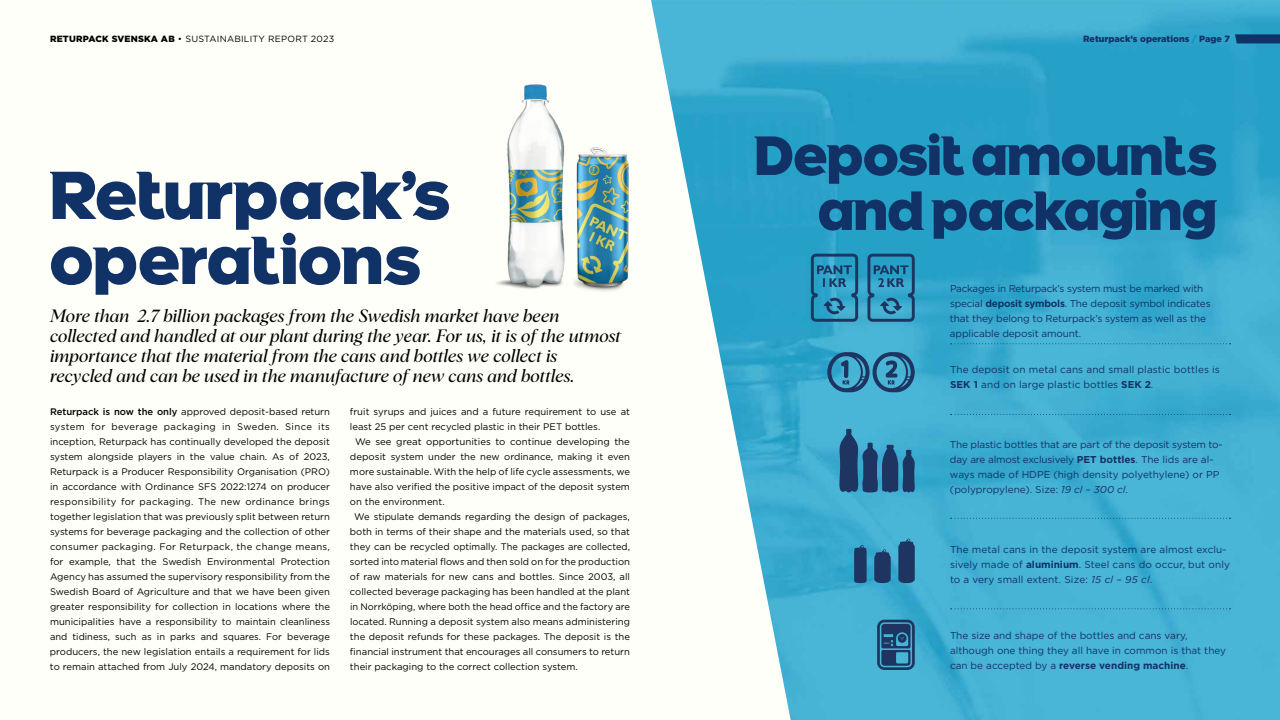
<style>
.page{position:relative;width:1280px;height:720px;background:#fff}
.page>*{position:absolute;margin:0;border:0;box-sizing:border-box;transform-origin:0 0}
.t1{font:900 67.5px/65px "Pantamera";color:#113266}
.t2{font:900 55px/55px "Pantamera";letter-spacing:-.01em;color:#113266;text-align:right}
.t3{font:italic 17.5px/20px "Albra";letter-spacing:.01em;color:#000}
.t4{font:10px/15px "Gotham";color:#113266}
.t5{font:10px/15px "Gotham";letter-spacing:-.02em;color:#113266}
.t6{font:9.5px/15px "Gotham";color:#000;text-align:justify}
.t7{font:9px "Gotham";letter-spacing:.025em;color:#000}
.t8{font:900 9px "Gotham";color:#113266}
.s1{font-weight:900}
.s2{font-weight:500}
.s3{color:#0094bf}
.s4{font-weight:700}
.s5{font-style:italic}
</style>
<div class="page">
<img style="left:791px;top:0;width:489px;height:720px">
<svg style="left:651px;top:0;width:140px;height:720px"></svg>
<img style="left:495px;top:84px;width:134px;height:208px">
<svg style="left:877px;top:620px;width:38px;height:50px"></svg>
<svg style="left:839px;top:429px;width:76px;height:63px"></svg>
<svg style="left:854px;top:545px;width:13px;height:38px"></svg>
<svg style="left:874px;top:549px;width:17px;height:34px"></svg>
<svg style="left:898px;top:539px;width:17px;height:44px"></svg>
<svg style="left:827px;top:352px;width:88px;height:40px"></svg>
<svg style="left:811px;top:254px;width:47px;height:68px"></svg>
<svg style="left:867px;top:254px;width:48px;height:68px"></svg>
<svg style="left:951px;top:343px;width:280px;height:1px"></svg>
<svg style="left:951px;top:414px;width:280px;height:1px"></svg>
<svg style="left:951px;top:518px;width:280px;height:1px"></svg>
<svg style="left:951px;top:608px;width:280px;height:1px"></svg>
<svg style="left:1235px;top:34px;width:45px;height:9px"></svg>
<p class="t7" style="left:50px;top:33px;width:286px"><span class="s1">RETURPACK SVENSKA AB</span> • SUSTAINABILITY REPORT 2023</p>
<h1 class="t1" style="left:50px;top:163px;width:402px">Returpack’s operations</h1>
<p class="t3" style="left:50px;top:305px;width:572px">More than 2.7 billion packages from the Swedish market have been collected and handled at our plant during the year. For us, it is of the utmost importance that the material from the cans and bottles we collect is recycled and can be used in the manufacture of new cans and bottles.</p>
<p class="t6" style="left:50px;top:404px;width:282px"><span class="s2">Returpack is now the only</span> approved deposit-based return system for beverage packaging in Sweden. Since its inception, Returpack has continually developed the deposit system alongside players in the value chain. As of 2023, Returpack is a Producer Responsibility Organisation (PRO) in accordance with Ordinance SFS 2022:1274 on producer responsibility for packaging. The new ordinance brings together legislation that was previously split between return systems for beverage packaging and the collection of other consumer packaging. For Returpack, the change means, for example, that the Swedish Environmental Protection Agency has assumed the supervisory responsibility from the Swedish Board of Agriculture and that we have been given greater responsibility for collection in locations where the municipalities have a responsibility to maintain cleanliness and tidiness, such as in parks and squares. For beverage producers, the new legislation entails a requirement for lids to remain attached from July 2024, mandatory deposits on</p>
<p class="t6" style="left:350px;top:404px;width:281px">fruit syrups and juices and a future requirement to use at</p>
<p class="t6" style="left:350px;top:419px;width:252px">least 25 per cent recycled plastic in their PET bottles.</p>
<p class="t6" style="left:355px;top:434px;width:276px">We see great opportunities to continue developing the</p>
<p class="t6" style="left:350px;top:449px;width:282px">deposit system under the new ordinance, making it even</p>
<p class="t6" style="left:350px;top:464px;width:282px">more sustainable. With the help of life cycle assessments, we</p>
<p class="t6" style="left:350px;top:479px;width:282px">have also verified the positive impact of the deposit system</p>
<p class="t6" style="left:350px;top:494px;width:96px">on the environment.</p>
<p class="t6" style="left:354px;top:509px;width:277px">We stipulate demands regarding the design of packages,</p>
<p class="t6" style="left:350px;top:524px;width:281px">both in terms of their shape and the materials used, so that</p>
<p class="t6" style="left:350px;top:539px;width:282px">they can be recycled optimally. The packages are collected,</p>
<p class="t6" style="left:350px;top:554px;width:282px">sorted into material flows and then sold on for the production</p>
<p class="t6" style="left:350px;top:569px;width:282px">of raw materials for new cans and bottles. Since 2003, all</p>
<p class="t6" style="left:350px;top:584px;width:282px">collected beverage packaging has been handled at the plant</p>
<p class="t6" style="left:350px;top:599px;width:281px">in Norrköping, where both the head office and the factory are</p>
<p class="t6" style="left:350px;top:614px;width:282px">located. Running a deposit system also means administering</p>
<p class="t6" style="left:350px;top:629px;width:282px">the deposit refunds for these packages. The deposit is the</p>
<p class="t6" style="left:350px;top:644px;width:281px">financial instrument that encourages all consumers to return</p>
<p class="t6" style="left:350px;top:659px;width:229px">their packaging to the correct collection system.</p>
<p class="t8" style="left:1083px;top:33px;width:148px">Returpack’s operations <span class="s3">/</span> Page 7</p>
<h2 class="t2" style="left:755px;top:128px;width:464px">Deposit amounts and packaging</h2>
<p class="t4" style="left:950px;top:280px;width:262px">Packages in Returpack’s system must be marked with special <span class="s4">deposit symbols</span>. The deposit symbol indicates that they belong to Returpack’s system as well as the applicable deposit amount.</p>
<p class="t4" style="left:950px;top:362px;width:271px">The deposit on metal cans and small plastic bottles is<br><span class="s4">SEK 1</span> and on large plastic bottles <span class="s4">SEK 2</span>.</p>
<p class="t5" style="left:950px;top:437px;width:274px">The plastic bottles that are part of the deposit system to&shy;day are almost exclusively <span class="s4">PET bottles</span>. The lids are al&shy;ways made of HDPE (high density polyethylene) or PP (polypropylene). Size: <span class="s5">19 cl – 300 cl</span>.</p>
<p class="t4" style="left:950px;top:542px;width:282px">The metal cans in the deposit system are almost exclu&shy;sively made of <span class="s4">aluminium</span>. Steel cans do occur, but only to a very small extent. Size: <span class="s5">15 cl – 95 cl</span>.</p>
<p class="t4" style="left:950px;top:628px;width:278px">The size and shape of the bottles and cans vary, although one thing they all have in common is that they can be accepted by a <span class="s4">reverse vending machine</span>.</p>
</div>
